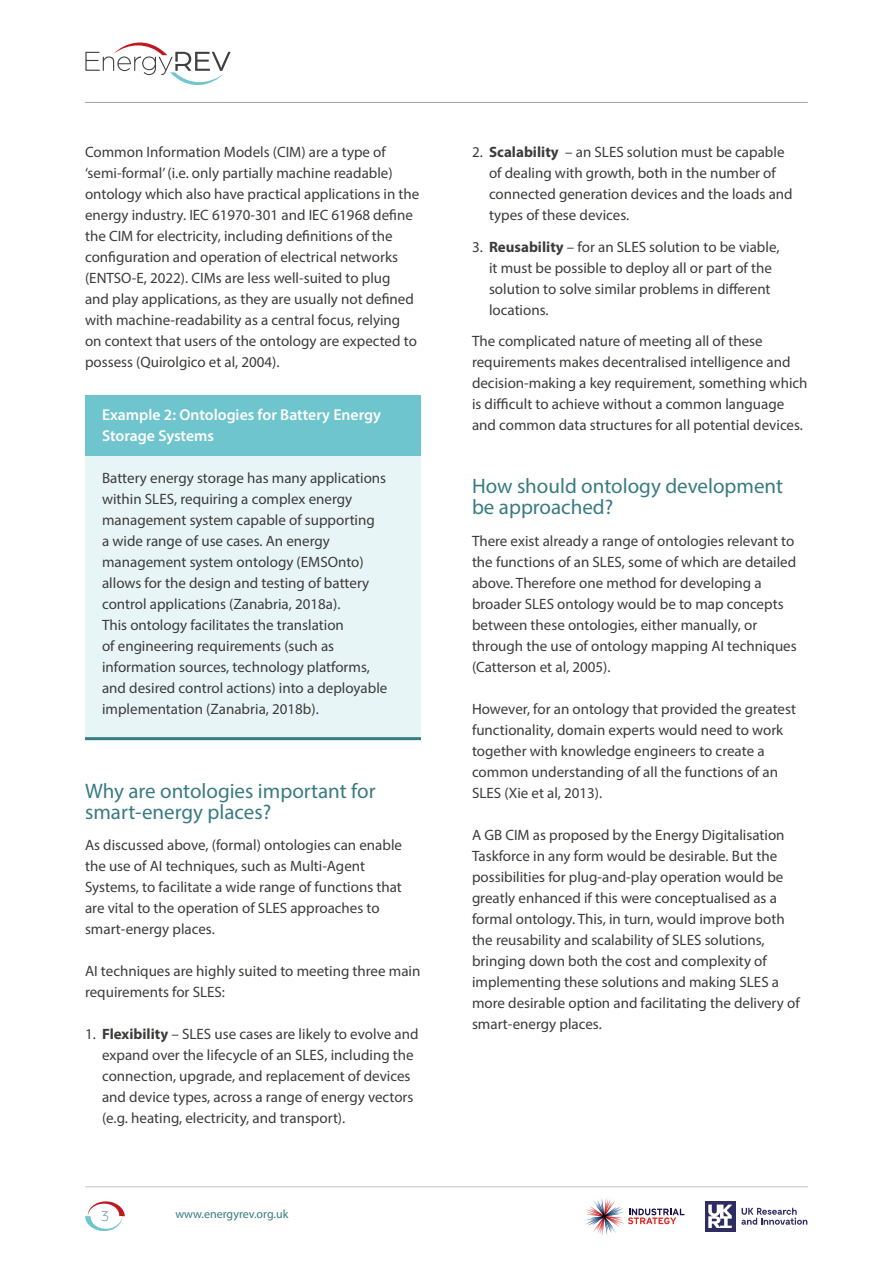
<style>
.page{position:relative;width:893px;height:1263px;background:#fff}
.page>*{position:absolute;margin:0;border:0;box-sizing:border-box;transform-origin:0 0}
.subhead{font:21px/21px "Myriad Pro";color:#397b82}
.box-head-plain{font:600 15.75px/21px "Myriad Pro";color:#fff}
.box-text-lastline{font:15px/21px "Myriad Pro";color:#3c3c3b}
.t1{font:300 15px "Arboria";color:#397b82}
.t2{font:12px "Myriad Pro";color:#397b82}
.s1{font-weight:700}
</style>
<div class="page">
<svg style="left:741px;top:1208px;width:66px;height:17px"></svg>
<div style="left:705px;top:1201px;width:30px;height:30px;background:#2e2d62"></div>
<svg style="left:708px;top:1204px;width:24px;height:24px"></svg>
<svg style="left:585px;top:1198px;width:99px;height:37px"></svg>
<svg style="left:85px;top:1201px;width:40px;height:30px"></svg>
<svg style="left:85px;top:43px;width:146px;height:42px"></svg>
<hr style="left:85px;top:102px;width:722px;height:1px;background:#a5a4ad">
<hr style="left:85px;top:1186px;width:722px;height:1px;background:#c2c2c8">
<div style="left:85px;top:395px;width:336px;height:62px;background:#6fc5ce"></div>
<div style="left:85px;top:456px;width:336px;height:283px;background:#e8f5f6"></div>
<hr style="left:85px;top:737px;width:336px;height:3px;background:#397b82">
<p class="box-text-lastline" style="left:85px;top:141px;width:336px">Common Information Models (CIM) are a type of ‘semi-formal’ (i.e. only partially machine readable) ontology which also have practical applications in the energy industry. IEC 61970-301 and IEC 61968 define the CIM for electricity, including definitions of the configuration and operation of electrical networks (ENTSO-E, 2022). CIMs are less well-suited to plug<br>and play applications, as they are usually not defined with machine-readability as a central focus, relying on context that users of the ontology are expected to possess (Quirolgico et al, 2004).</p>
<p class="box-head-plain" style="left:102px;top:403px;width:281px">Example 2: Ontologies for Battery Energy<br>Storage Systems</p>
<p class="box-text-lastline" style="left:102px;top:467px;width:287px">Battery energy storage has many applications within SLES, requiring a complex energy management system capable of supporting<br>a wide range of use cases. An energy management system ontology (EMSOnto) allows for the design and testing of battery control applications (Zanabria, 2018a).<br>This ontology facilitates the translation<br>of engineering requirements (such as information sources, technology platforms, and desired control actions) into a deployable implementation (Zanabria, 2018b).</p>
<p class="subhead" style="left:85px;top:780px;width:292px">Why are ontologies important for smart-energy places?</p>
<p class="box-text-lastline" style="left:85px;top:834px;width:319px">As discussed above, (formal) ontologies can enable the use of AI techniques, such as Multi-Agent Systems, to facilitate a wide range of functions that are vital to the operation of SLES approaches to smart-energy places.</p>
<p class="box-text-lastline" style="left:85px;top:960px;width:337px">AI techniques are highly suited to meeting three main requirements for SLES:</p>
<p class="box-text-lastline" style="left:102px;top:1023px;width:318px;text-indent:-17px">1. <span class="s1">Flexibility</span> – SLES use cases are likely to evolve and expand over the lifecycle of an SLES, including the connection, upgrade, and replacement of devices and device types, across a range of energy vectors (e.g. heating, electricity, and transport).</p>
<p class="t1" style="left:101px;top:1206px;width:10px">3</p>
<p class="t2" style="left:175px;top:1206px;width:114px">www.energyrev.org.uk</p>
<p class="box-text-lastline" style="left:489px;top:141px;width:305px;text-indent:-17px">2. <span class="s1">Scalability</span> – an SLES solution must be capable of dealing with growth, both in the number of connected generation devices and the loads and types of these devices.</p>
<p class="box-text-lastline" style="left:489px;top:236px;width:292px;text-indent:-17px">3. <span class="s1">Reusability</span> – for an SLES solution to be viable, it must be possible to deploy all or part of the solution to solve similar problems in different locations.</p>
<p class="box-text-lastline" style="left:472px;top:330px;width:337px">The complicated nature of meeting all of these requirements makes decentralised intelligence and decision-making a key requirement, something which is difficult to achieve without a common language and common data structures for all potential devices.</p>
<p class="subhead" style="left:472px;top:475px;width:313px">How should ontology development be approached?</p>
<p class="box-text-lastline" style="left:472px;top:530px;width:326px">There exist already a range of ontologies relevant to the functions of an SLES, some of which are detailed above. Therefore one method for developing a broader SLES ontology would be to map concepts between these ontologies, either manually, or through the use of ontology mapping AI techniques (Catterson et al, 2005).</p>
<p class="box-text-lastline" style="left:472px;top:698px;width:325px">However, for an ontology that provided the greatest functionality, domain experts would need to work together with knowledge engineers to create a common understanding of all the functions of an SLES (Xie et al, 2013).</p>
<p class="box-text-lastline" style="left:472px;top:824px;width:329px">A GB CIM as proposed by the Energy Digitalisation Taskforce in any form would be desirable. But the possibilities for plug-and-play operation would be greatly enhanced if this were conceptualised as a formal ontology. This, in turn, would improve both the reusability and scalability of SLES solutions, bringing down both the cost and complexity of implementing these solutions and making SLES a more desirable option and facilitating the delivery of smart-energy places.</p>
</div>
